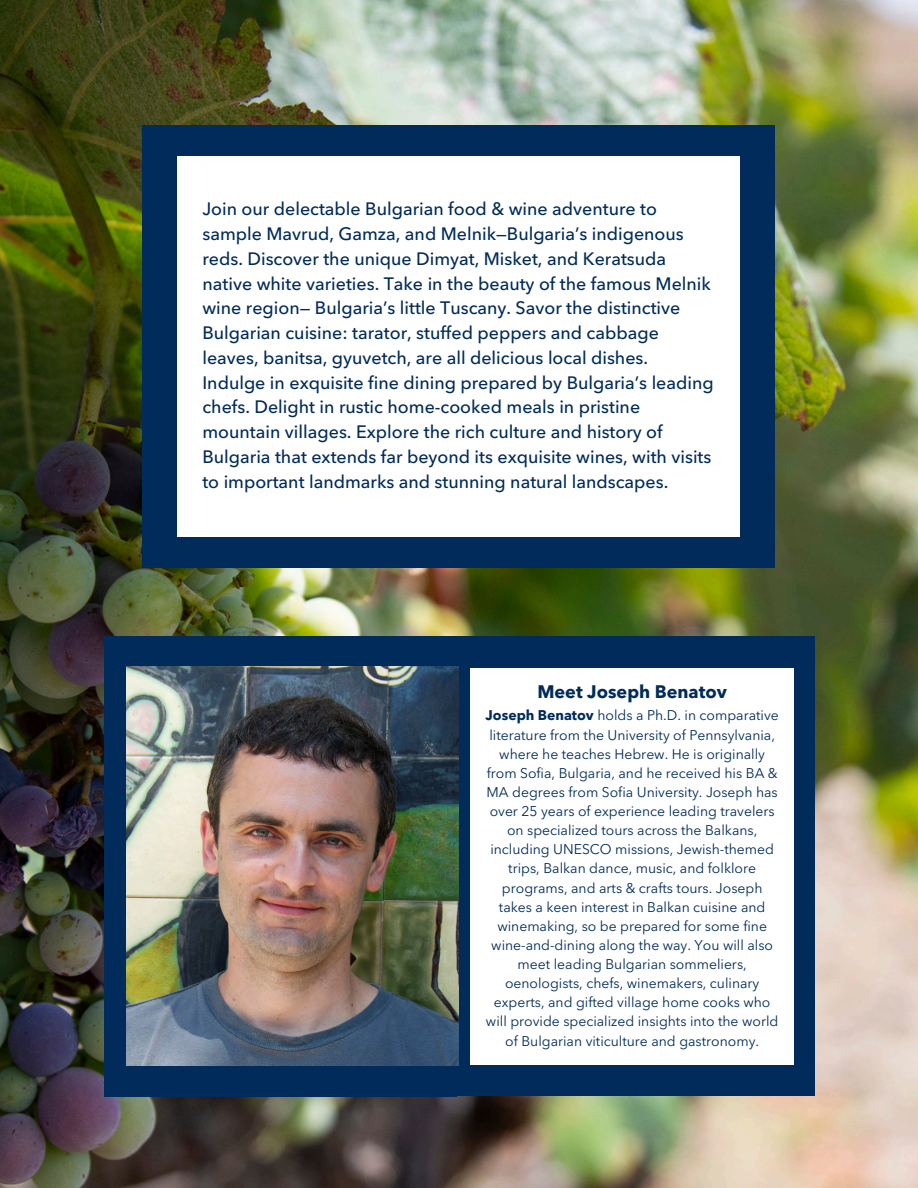
<style>
.page{position:relative;width:918px;height:1188px;background:#fff}
.page>*{position:absolute;margin:0;border:0;box-sizing:border-box;transform-origin:0 0}
.t1{font:700 18px "Avenir Next LT Pro";color:#002b5a}
.t2{font:500 17.85px/24.8px "Avenir Next LT Pro";color:#002b5a}
.t3{font:13.95px/19.2px "Avenir Next LT Pro";color:#002b5a;text-align:center}
.s1{font-weight:700}
</style>
<div class="page">
<img style="left:0;top:0;width:918px;height:1188px">
<div style="left:143px;top:126px;width:632px;height:442px;background:#002b5a"></div>
<div style="left:178px;top:157px;width:562px;height:380px;background:#fff"></div>
<div style="left:104px;top:636px;width:353px;height:460px;background:#002b5a"></div>
<div style="left:450px;top:636px;width:364px;height:460px;background:#002b5a"></div>
<div style="left:470px;top:668px;width:324px;height:396px;background:#fff"></div>
<img style="left:126px;top:667px;width:333px;height:399px">
<h1 class="t2" style="left:202px;top:198px;width:513px">Join our delectable Bulgarian food &amp; wine adventure to sample Mavrud, Gamza, and Melnik—Bulgaria’s indigenous reds. Discover the unique Dimyat, Misket, and Keratsuda native white varieties. Take in the beauty of the famous Melnik wine region— Bulgaria’s little Tuscany. Savor the distinctive Bulgarian cuisine: tarator, stuffed peppers and cabbage leaves, banitsa, gyuvetch, are all delicious local dishes.<br>Indulge in exquisite fine dining prepared by Bulgaria’s leading chefs. Delight in rustic home-cooked meals in pristine mountain villages. Explore the rich culture and history of Bulgaria that extends far beyond its exquisite wines, with visits to important landmarks and stunning natural landscapes.</h1>
<p class="t1" style="left:537px;top:684px;width:191px">Meet Joseph Benatov</p>
<h1 class="t3" style="left:486px;top:707px;width:295px"><span class="s1">Joseph Benatov</span> holds a Ph.D. in comparative literature from the University of Pennsylvania, where he teaches Hebrew. He is originally from Sofia, Bulgaria, and he received his BA &amp; MA degrees from Sofia University. Joseph has over 25 years of experience leading travelers on specialized tours across the Balkans, including UNESCO missions, Jewish-themed trips, Balkan dance, music, and folklore programs, and arts &amp; crafts tours. Joseph takes a keen interest in Balkan cuisine and winemaking, so be prepared for some fine wine-and-dining along the way. You will also meet leading Bulgarian sommeliers, oenologists, chefs, winemakers, culinary experts, and gifted village home cooks who will provide specialized insights into the world of Bulgarian viticulture and gastronomy.</h1>
</div>
